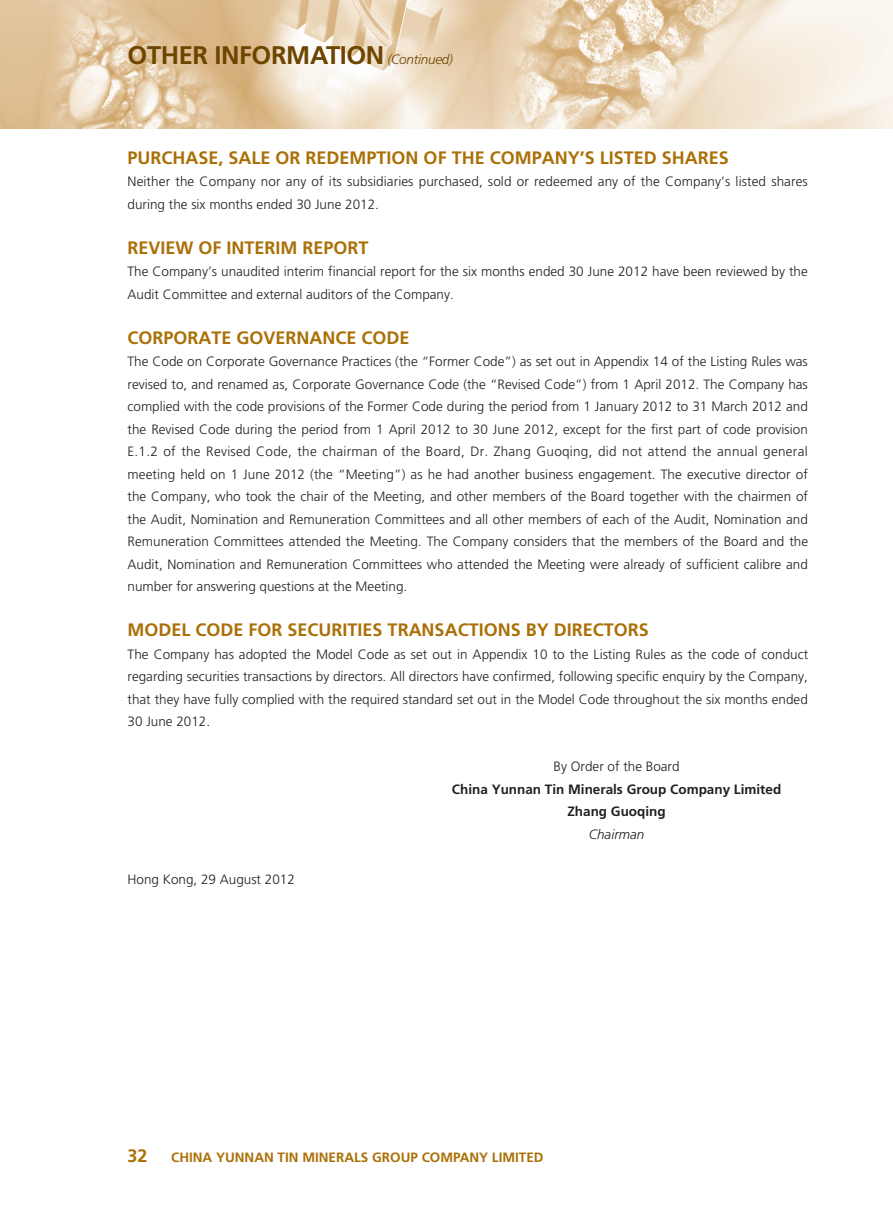
<style>
.page{position:relative;width:893px;height:1212px;background:#fff}
.page>*{position:absolute;margin:0;border:0;box-sizing:border-box;transform-origin:0 0}
.t1{font:700 25.5px "Frutiger LT Std";letter-spacing:-.015em;color:#6d4500}
.t2{font:700 18px "Frutiger LT Std";color:#aa7007}
.t3{font:300 13.5px/22.5px "Frutiger LT Std";color:#231f20}
.t4{font:700 13.5px/22.5px "Frutiger LT Std";color:#231f20;text-align:center}
.t5{font:700 13.5px "Frutiger LT Std";color:#aa7007}
.t6{font:italic 300 13.5px "Frutiger LT Std";color:#231f20}
.s1{font-weight:300;font-style:italic;font-size:13.5px}
</style>
<div class="page">
<img style="left:0;top:0;width:893px;height:129px">
<h1 class="t1" style="left:128px;top:40px;width:327px">OTHER INFORMATION <span class="s1">(Continued)</span></h1>
<h2 class="t2" style="left:128px;top:147px;width:603px">PURCHASE, SALE OR REDEMPTION OF THE COMPANY’S LISTED SHARES</h2>
<p class="t3" style="left:128px;top:171px;width:682px">Neither the Company nor any of its subsidiaries purchased, sold or redeemed any of the Company’s listed shares during the six months ended 30 June 2012.</p>
<h2 class="t2" style="left:128px;top:237px;width:187px">REVIEW OF INTERIM REPORT</h2>
<p class="t3" style="left:128px;top:261px;width:682px">The Company’s unaudited interim financial report for the six months ended 30 June 2012 have been reviewed by the<br>Audit Committee and external auditors of the Company.</p>
<h2 class="t2" style="left:128px;top:327px;width:13px">CORPORATE</h2>
<h2 class="t2" style="left:237px;top:327px;width:13px">GOVERNANCE</h2>
<h2 class="t2" style="left:362px;top:327px;width:13px">CODE</h2>
<p class="t3" style="left:128px;top:351px;width:682px;text-align:justify">The Code on Corporate Governance Practices (the “Former Code”) as set out in Appendix 14 of the Listing Rules was revised to, and renamed as, Corporate Governance Code (the “Revised Code”) from 1 April 2012. The Company has complied with the code provisions of the Former Code during the period from 1 January 2012 to 31 March 2012 and the Revised Code during the period from 1 April 2012 to 30 June 2012, except for the first part of code provision E.1.2 of the Revised Code, the chairman of the Board, Dr. Zhang Guoqing, did not attend the annual general meeting held on 1 June 2012 (the “Meeting”) as he had another business engagement. The executive director of the Company, who took the chair of the Meeting, and other members of the Board together with the chairmen of the Audit, Nomination and Remuneration Committees and all other members of each of the Audit, Nomination and Remuneration Committees attended the Meeting. The Company considers that the members of the Board and the Audit, Nomination and Remuneration Committees who attended the Meeting were already of sufficient calibre and number for answering questions at the Meeting.</p>
<h2 class="t2" style="left:128px;top:619px;width:14px">MODEL</h2>
<h2 class="t2" style="left:196px;top:619px;width:13px">CODE</h2>
<h2 class="t2" style="left:249px;top:619px;width:12px">FOR</h2>
<h2 class="t2" style="left:288px;top:619px;width:11px">SECURITIES</h2>
<h2 class="t2" style="left:388px;top:619px;width:13px">TRANSACTIONS</h2>
<h2 class="t2" style="left:526px;top:619px;width:40px">BY DIRECTORS</h2>
<p class="t3" style="left:128px;top:643px;width:682px;text-align:justify">The Company has adopted the Model Code as set out in Appendix 10 to the Listing Rules as the code of conduct regarding securities transactions by directors. All directors have confirmed, following specific enquiry by the Company, that they have fully complied with the required standard set out in the Model Code throughout the six months ended 30 June 2012.</p>
<p class="t3" style="left:554px;top:756px;width:128px">By Order of the Board</p>
<p class="t4" style="left:452px;top:778px;width:331px">CHINA YUNNAN TIN MINERALS GROUP COMPANY LIMITED<br>ZHANG GUOQING</p>
<p class="t6" style="left:589px;top:826px;width:57px">Chairman</p>
<p class="t3" style="left:128px;top:868px;width:169px">Hong Kong, 29 August 2012</p>
<h2 class="t2" style="left:128px;top:1145px;width:22px">32</h2>
<p class="t5" style="left:171px;top:1150px;width:374px">CHINA YUNNAN TIN MINERALS GROUP COMPANY LIMITED</p>
</div>
